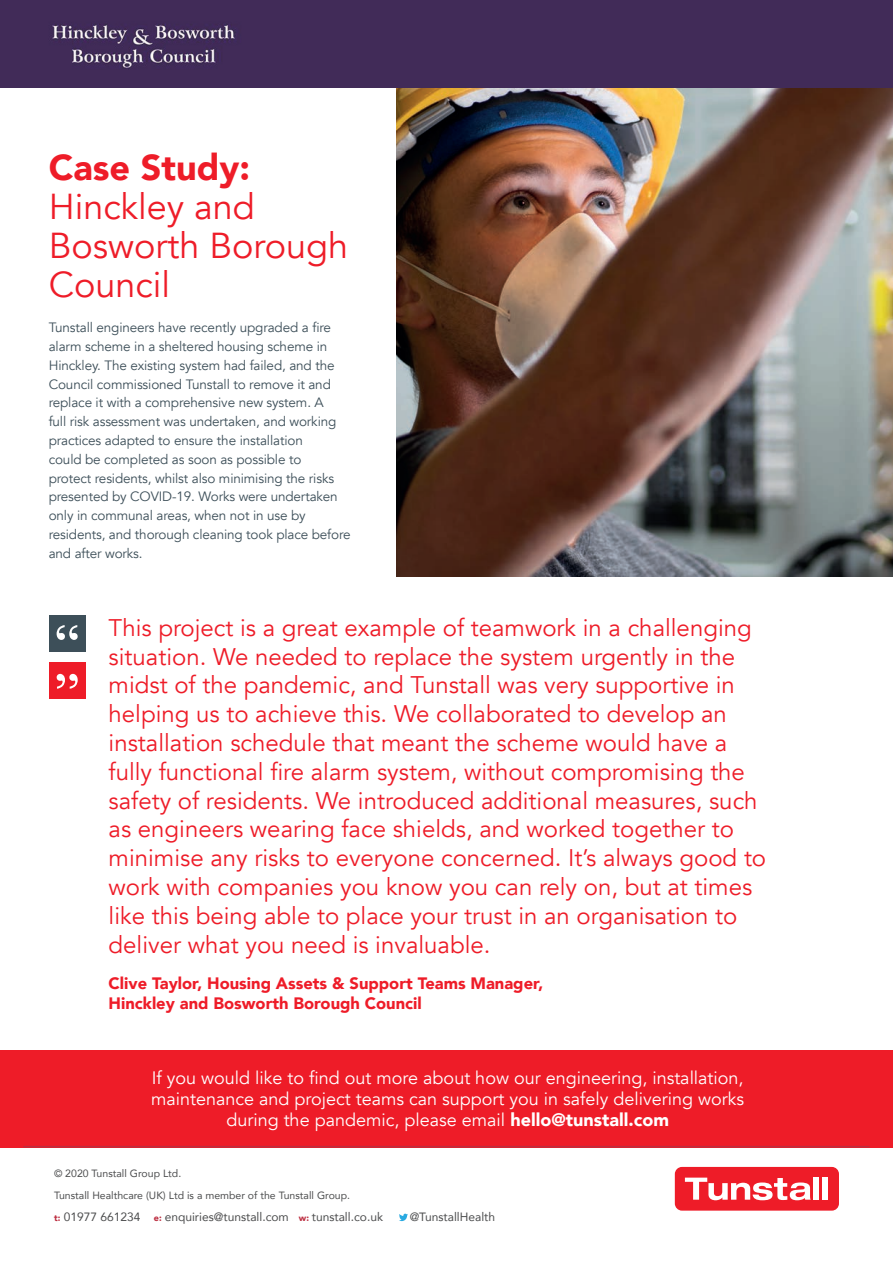
<style>
.page{position:relative;width:893px;height:1263px;background:#fff}
.page>*{position:absolute;margin:0;border:0;box-sizing:border-box;transform-origin:0 0}
.t1{font:36px/39px "Avenir";color:#ee1c28}
.t2{font:900 36px "Avenir";color:#ee1c28}
.t3{font:24px/28.8px "Avenir";color:#ee1c28}
.t4{font:18px/21px "Avenir";color:#fff;text-align:center}
.t5{font:900 16.5px/19.8px "Avenir";color:#ee1c28}
.t6{font:13.5px/18.8px "Avenir";letter-spacing:-.01em;color:#3d4f59}
.t7{font:12px "Avenir";color:#4b4c4d}
.t8{font:10.5px/21.1px "Avenir";color:#4b4c4d}
.s1{font-weight:900}
.s2{font-weight:900;font-size:9px;color:#bc2d40}
</style>
<div class="page">
<div style="left:0;top:1050px;width:893px;height:98px;background:#ee1c28"></div>
<svg style="left:399px;top:1214px;width:9px;height:7px"></svg>
<hr style="left:23px;top:1146px;width:847px;height:1px;background:#bc2d40">
<div style="left:675px;top:1167px;width:164px;height:43px;background:#ee1c28;border-radius:7px"></div>
<svg style="left:685px;top:1177px;width:126px;height:23px"></svg>
<div style="left:813px;top:1177px;width:6px;height:23px;background:#fff"></div>
<div style="left:822px;top:1177px;width:5px;height:23px;background:#fff"></div>
<div style="left:49px;top:615px;width:37px;height:36px;background:#3d4f59"></div>
<svg style="left:57px;top:625px;width:21px;height:15px"></svg>
<div style="left:49px;top:662px;width:37px;height:37px;background:#ee1c28"></div>
<svg style="left:57px;top:674px;width:21px;height:15px"></svg>
<img style="left:397px;top:88px;width:496px;height:489px">
<div style="left:0;top:0;width:893px;height:88px;background:#412b58"></div>
<img style="left:52px;top:24px;width:183px;height:45px">
<h1 class="t2" style="left:49px;top:136px;width:203px">Case Study:</h1>
<h1 class="t1" style="left:49px;top:187px;width:301px">Hinckley and<br>Bosworth Borough<br>Council</h1>
<p class="t6" style="left:49px;top:319px;width:303px">Tunstall engineers have recently upgraded a fire alarm scheme in a sheltered housing scheme in Hinckley. The existing system had failed, and the Council commissioned Tunstall to remove it and replace it with a comprehensive new system. A<br>full risk assessment was undertaken, and working practices adapted to ensure the installation<br>could be completed as soon as possible to<br>protect residents, whilst also minimising the risks presented by COVID-19. Works were undertaken only in communal areas, when not in use by residents, and thorough cleaning took place before and after works.</p>
<p class="t3" style="left:109px;top:613px;width:659px">This project is a great example of teamwork in a challenging situation. We needed to replace the system urgently in the midst of the pandemic, and Tunstall was very supportive in helping us to achieve this. We collaborated to develop an installation schedule that meant the scheme would have a fully functional fire alarm system, without compromising the safety of residents. We introduced additional measures, such as engineers wearing face shields, and worked together to minimise any risks to everyone concerned. It’s always good to work with companies you know you can rely on, but at times like this being able to place your trust in an organisation to deliver what you need is invaluable.</p>
<p class="t5" style="left:109px;top:973px;width:436px">Clive Taylor, Housing Assets &amp; Support Teams Manager,<br>Hinckley and Bosworth Borough Council</p>
<p class="t4" style="left:151px;top:1067px;width:595px">If you would like to find out more about how our engineering, installation, maintenance and project teams can support you in safely delivering works during the pandemic, please email <span class="s1">hello@tunstall.com</span></p>
<p class="t8" style="left:54px;top:1163px;width:298px">© 2020 Tunstall Group Ltd.<br>Tunstall Healthcare (UK) Ltd is a member of the Tunstall Group.</p>
<p class="t7" style="left:54px;top:1207px;width:330px"><span class="s2">t:</span> 01977 661234 <span class="s2">e:</span> enquiries@tunstall.com <span class="s2">w:</span> tunstall.co.uk</p>
<p class="t7" style="left:410px;top:1207px;width:87px">@TunstallHealth</p>
</div>
